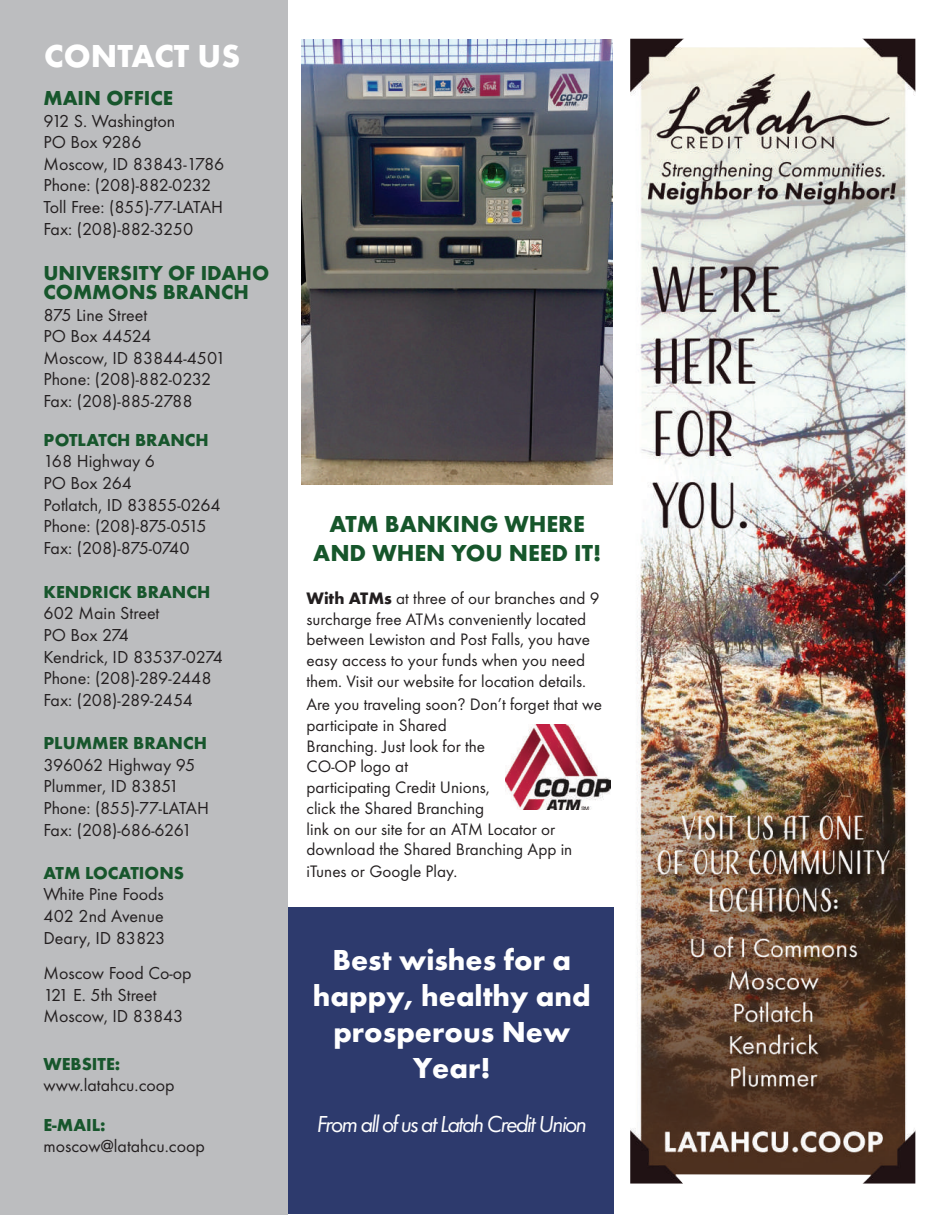
<style>
.page{position:relative;width:945px;height:1215px;background:#fff}
.page>*{position:absolute;margin:0;border:0;box-sizing:border-box;transform-origin:0 0}
.t1{font:700 33px "Futura T";color:#fff}
.t2{font:700 30px/36px "Futura T";color:#fff;text-align:center}
.t3{font:700 24px/28.8px "Futura T";color:#16562b;text-align:center}
.t4{font:italic 24px "Futura T";letter-spacing:-.07em;color:#fff}
.t5{font:700 21px/19.2px "Futura T";color:#17562c}
.t6{font:18px/21.6px "Futura T";color:#231f20}
.t7{font:700 18px "Futura T";color:#17562c}
.t8{font:17.25px/20.9px "Futura T";color:#231f20}
.s1{font-weight:700}
.s2{font-family:"Avenir LT Std";font-size:16.5px}
</style>
<div class="page">
<div style="left:287px;top:908px;width:327px;height:306px;background:#2d3a6d"></div>
<div style="left:0;top:0;width:287px;height:1214px;background:#bcbdbf"></div>
<img style="left:630px;top:39px;width:285px;height:1145px">
<img style="left:505px;top:725px;width:105px;height:84px">
<img style="left:302px;top:40px;width:310px;height:445px">
<h1 class="t1" style="left:44px;top:37px;width:197px">CONTACT US</h1>
<p class="t5" style="left:44px;top:88px;width:131px">MAIN OFFICE</p>
<p class="t6" style="left:44px;top:110px;width:182px">912 S. Washington<br>PO Box 9286<br>Moscow, ID 83843-1786<br>Phone: (208)-882-0232<br>Toll Free: (855)-77-LATAH<br>Fax: (208)-882-3250</p>
<p class="t5" style="left:44px;top:263px;width:227px">UNIVERSITY OF IDAHO<br>COMMONS BRANCH</p>
<p class="t6" style="left:44px;top:304px;width:184px">875 Line Street<br>PO Box 44524<br>Moscow, ID 83844-4501<br>Phone: (208)-882-0232<br>Fax: (208)-885-2788</p>
<p class="t7" style="left:44px;top:429px;width:167px">POTLATCH BRANCH</p>
<p class="t6" style="left:44px;top:451px;width:179px">168 Highway 6<br>PO Box 264<br>Potlatch, ID 83855-0264<br>Phone: (208)-875-0515<br>Fax: (208)-875-0740</p>
<p class="t7" style="left:44px;top:581px;width:168px">KENDRICK BRANCH</p>
<p class="t6" style="left:44px;top:603px;width:181px">602 Main Street<br>PO Box 274<br>Kendrick, ID 83537-0274<br>Phone: (208)-289-2448<br>Fax: (208)-289-2454</p>
<p class="t7" style="left:44px;top:733px;width:165px">PLUMMER BRANCH</p>
<p class="t6" style="left:44px;top:754px;width:167px">396062 Highway 95<br>Plummer, ID 83851<br>Phone: (855)-77-LATAH<br>Fax: (208)-686-6261</p>
<p class="t7" style="left:44px;top:862px;width:142px">ATM LOCATIONS</p>
<p class="t6" style="left:44px;top:884px;width:123px;text-align:justify">White Pine Foods 402 2nd Avenue Deary, ID 83823</p>
<p class="t6" style="left:44px;top:963px;width:150px">Moscow Food Co-op<br>121 E. 5th Street<br>Moscow, ID 83843</p>
<p class="t7" style="left:44px;top:1053px;width:78px">WEBSITE:</p>
<p class="t6" style="left:44px;top:1075px;width:133px">www.latahcu.coop</p>
<p class="t7" style="left:44px;top:1114px;width:64px">E-MAIL:</p>
<p class="t6" style="left:44px;top:1135px;width:163px">moscow@latahcu.coop</p>
<h3 class="t3" style="left:313px;top:510px;width:289px">ATM BANKING WHERE<br>AND WHEN YOU NEED IT!</h3>
<p class="t8" style="left:307px;top:588px;width:295px"><span class="s1">With ATMs</span> at three of our branches and 9 surcharge free ATMs conveniently located between Lewiston and Post Falls, you have easy access to your funds when you need them. Visit our website for location details.</p>
<p class="t8" style="left:307px;top:694px;width:297px">Are you traveling soon<span class="s2">?</span> Don’t forget that we participate in Shared<br>Branching. Just look for the<br>CO-OP logo at<br>participating Credit Unions,<br>click the Shared Branching<br>link on our site for an ATM Locator or download the Shared Branching App in iTunes or Google Play.</p>
<h2 class="t2" style="left:313px;top:942px;width:279px">Best wishes for a happy, healthy and prosperous New<br>Year!</h2>
<h3 class="t4" style="left:317px;top:1110px;width:272px">From all of us at Latah Credit Union</h3>
</div>
